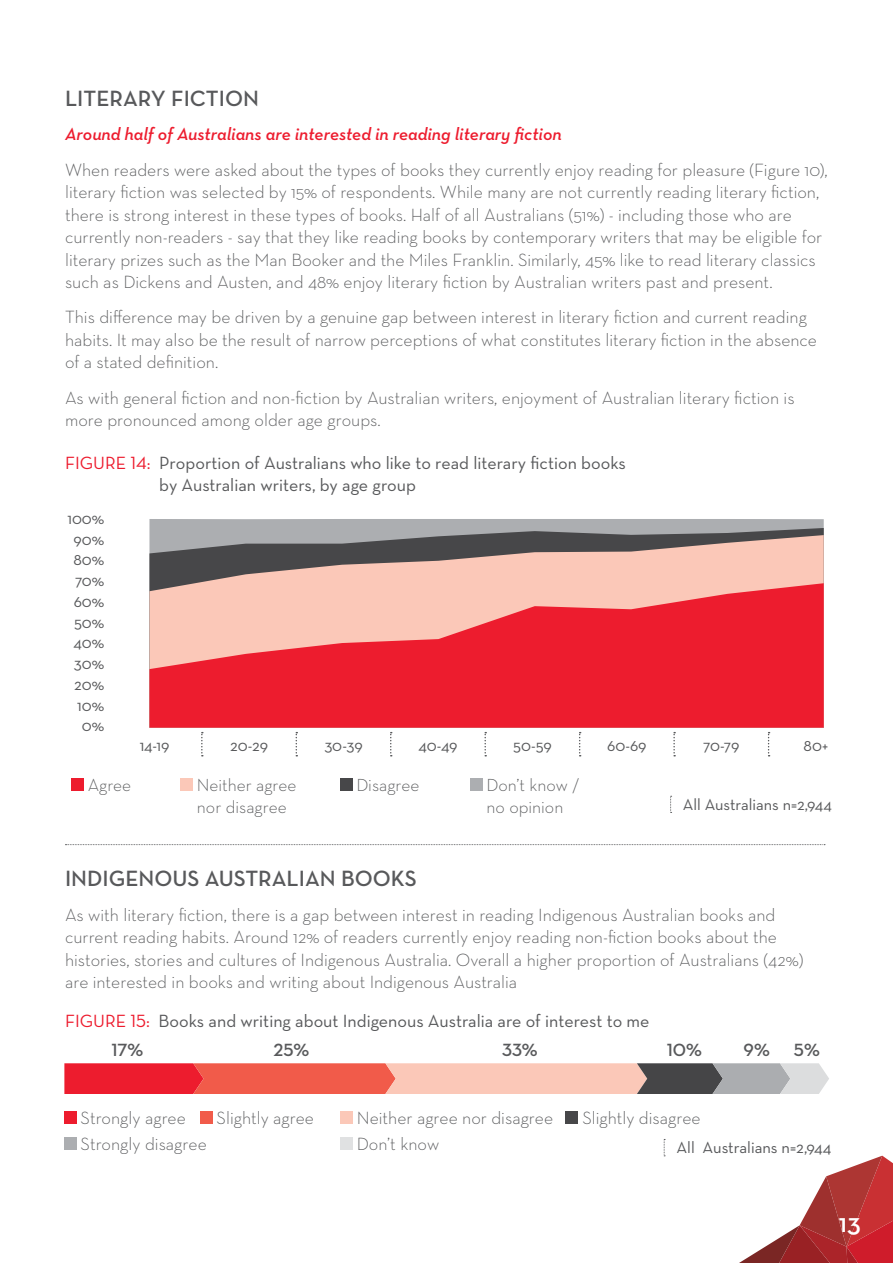
<style>
.page{position:relative;width:893px;height:1263px;background:#fff}
.page>*{position:absolute;margin:0;border:0;box-sizing:border-box;transform-origin:0 0}
.t1{font:600 27px "Neutraface Text";color:#fff}
.Body_Text{font:600 22.5px "Neutraface Text";color:#58595b}
.Body_Text-2{font:300 18px/22.5px "Neutraface Text";color:#58595b}
.Figure_Heading{font:18px/21.6px "Neutraface Text";color:#58595b}
.Heading_3{font:italic 600 18px "Neutraface Text";color:#ed1c2e}
.Body_Text-3{font:600 18px "Neutraface Text";color:#58595b}
.t2{font:300 17.7px/22.2px "Neutraface Text";color:#58595b}
.Figure_Reference{font:16.5px "Neutraface Text";color:#58595b}
.t3{font:16.35px/20.7px "Neutraface Text";color:#58595b;text-align:right}
.s1{color:#ed1c2e}
</style>
<div class="page">
<svg style="left:739px;top:1156px;width:154px;height:107px"></svg>
<div style="left:149px;top:519px;width:675px;height:9px;background:#acaeb1"></div>
<svg style="left:149px;top:528px;width:675px;height:7px;background:#999b9d"></svg>
<svg style="left:149px;top:535px;width:675px;height:48px;background:#ac928a"></svg>
<svg style="left:149px;top:583px;width:675px;height:145px;background:#f04d55"></svg>
<svg style="left:201px;top:732px;width:2px;height:24px"></svg>
<svg style="left:296px;top:732px;width:1px;height:24px"></svg>
<svg style="left:390px;top:732px;width:2px;height:24px"></svg>
<svg style="left:484px;top:732px;width:2px;height:24px"></svg>
<svg style="left:579px;top:732px;width:2px;height:24px"></svg>
<svg style="left:673px;top:732px;width:2px;height:24px"></svg>
<svg style="left:768px;top:732px;width:2px;height:24px"></svg>
<div style="left:71px;top:778px;width:13px;height:12px;background:#ed1c2e"></div>
<div style="left:180px;top:778px;width:13px;height:12px;background:#fbc8b8"></div>
<div style="left:340px;top:778px;width:12px;height:12px;background:#474749"></div>
<div style="left:470px;top:778px;width:13px;height:12px;background:#acaeb1"></div>
<svg style="left:670px;top:796px;width:2px;height:17px"></svg>
<svg style="left:65px;top:844px;width:760px;height:1px"></svg>
<div style="left:64px;top:1111px;width:12px;height:13px;background:#ed1c2e"></div>
<div style="left:200px;top:1111px;width:13px;height:13px;background:#f15b4a"></div>
<div style="left:340px;top:1111px;width:13px;height:13px;background:#fbc8b8"></div>
<div style="left:565px;top:1111px;width:13px;height:13px;background:#474749"></div>
<div style="left:64px;top:1137px;width:12px;height:13px;background:#acaeb1"></div>
<div style="left:340px;top:1137px;width:13px;height:13px;background:#e0e1e2"></div>
<svg style="left:664px;top:1139px;width:1px;height:17px"></svg>
<svg style="left:64px;top:1063px;width:765px;height:31px;background:#db817c"></svg>
<p class="Body_Text" style="left:65px;top:84px;width:195px">LITERARY FICTION</p>
<h3 class="Heading_3" style="left:65px;top:123px;width:498px">Around half of Australians are interested in reading literary fiction</h3>
<p class="Body_Text-2" style="left:65px;top:158px;width:764px">When readers were asked about the types of books they currently enjoy reading for pleasure (Figure 10), literary fiction was selected by 15% of respondents. While many are not currently reading literary fiction, there is strong interest in these types of books. Half of all Australians (51%) - including those who are currently non-readers - say that they like reading books by contemporary writers that may be eligible for literary prizes such as the Man Booker and the Miles Franklin. Similarly, 45% like to read literary classics such as Dickens and Austen, and 48% enjoy literary fiction by Australian writers past and present.</p>
<p class="Body_Text-2" style="left:65px;top:306px;width:753px">This difference may be driven by a genuine gap between interest in literary fiction and current reading habits. It may also be the result of narrow perceptions of what constitutes literary fiction in the absence of a stated definition.</p>
<p class="Body_Text-2" style="left:65px;top:386px;width:731px">As with general fiction and non-fiction by Australian writers, enjoyment of Australian literary fiction is more pronounced among older age groups.</p>
<p class="Figure_Heading" style="left:159px;top:452px;width:468px;text-indent:-94px"><span class="s1">FIGURE 14:</span> Proportion of Australians who like to read literary fiction books by Australian writers, by age group</p>
<p class="t3" style="left:67px;top:508px;width:39px">100%<br>90%<br>80%<br>70%<br>60%<br>50%<br>40%<br>30%<br>20%<br>10%<br>0%</p>
<p class="t3" style="left:140px;top:734px;width:31px">14-19</p>
<p class="t3" style="left:230px;top:734px;width:40px">20-29</p>
<p class="t3" style="left:324px;top:734px;width:40px">30-39</p>
<p class="t3" style="left:418px;top:734px;width:41px">40-49</p>
<p class="t3" style="left:513px;top:734px;width:40px">50-59</p>
<p class="t3" style="left:607px;top:734px;width:41px">60-69</p>
<p class="t3" style="left:703px;top:734px;width:38px">70-79</p>
<p class="t3" style="left:804px;top:734px;width:26px">80+</p>
<p class="t2" style="left:88px;top:773px;width:45px">Agree</p>
<p class="t2" style="left:197px;top:773px;width:101px">Neither agree nor disagree</p>
<p class="t2" style="left:356px;top:773px;width:65px">Disagree</p>
<p class="t2" style="left:487px;top:773px;width:95px">Don’t know / no opinion</p>
<p class="t3" style="left:683px;top:794px;width:151px">All Australians n=2,944</p>
<p class="Body_Text" style="left:65px;top:864px;width:353px">INDIGENOUS AUSTRALIAN BOOKS</p>
<p class="Body_Text-2" style="left:65px;top:903px;width:740px">As with literary fiction, there is a gap between interest in reading Indigenous Australian books and current reading habits. Around 12% of readers currently enjoy reading non-fiction books about the histories, stories and cultures of Indigenous Australia. Overall a higher proportion of Australians (42%) are interested in books and writing about Indigenous Australia</p>
<p class="Figure_Heading" style="left:65px;top:1010px;width:586px"><span class="s1">FIGURE 15:</span> Books and writing about Indigenous Australia are of interest to me</p>
<p class="Body_Text-3" style="left:111px;top:1038px;width:33px">17%</p>
<p class="Body_Text-3" style="left:274px;top:1038px;width:37px">25%</p>
<p class="Body_Text-3" style="left:502px;top:1038px;width:37px">33%</p>
<p class="Body_Text-3" style="left:667px;top:1038px;width:37px">10%</p>
<p class="Body_Text-3" style="left:743px;top:1038px;width:28px">9%</p>
<p class="Body_Text-3" style="left:794px;top:1038px;width:27px">5%</p>
<p class="Body_Text-2" style="left:81px;top:1106px;width:107px">Strongly agree</p>
<p class="Body_Text-2" style="left:217px;top:1106px;width:99px">Slightly agree</p>
<p class="Body_Text-2" style="left:357px;top:1106px;width:198px">Neither agree nor disagree</p>
<p class="Body_Text-2" style="left:582px;top:1106px;width:120px">Slightly disagree</p>
<p class="Body_Text-2" style="left:81px;top:1132px;width:128px">Strongly disagree</p>
<p class="Body_Text-2" style="left:357px;top:1132px;width:84px">Don’t know</p>
<p class="Figure_Reference" style="left:676px;top:1137px;width:156px">All Australians n=2,944</p>
<h1 class="t1" style="left:839px;top:1205px;width:24px">13</h1>
</div>
